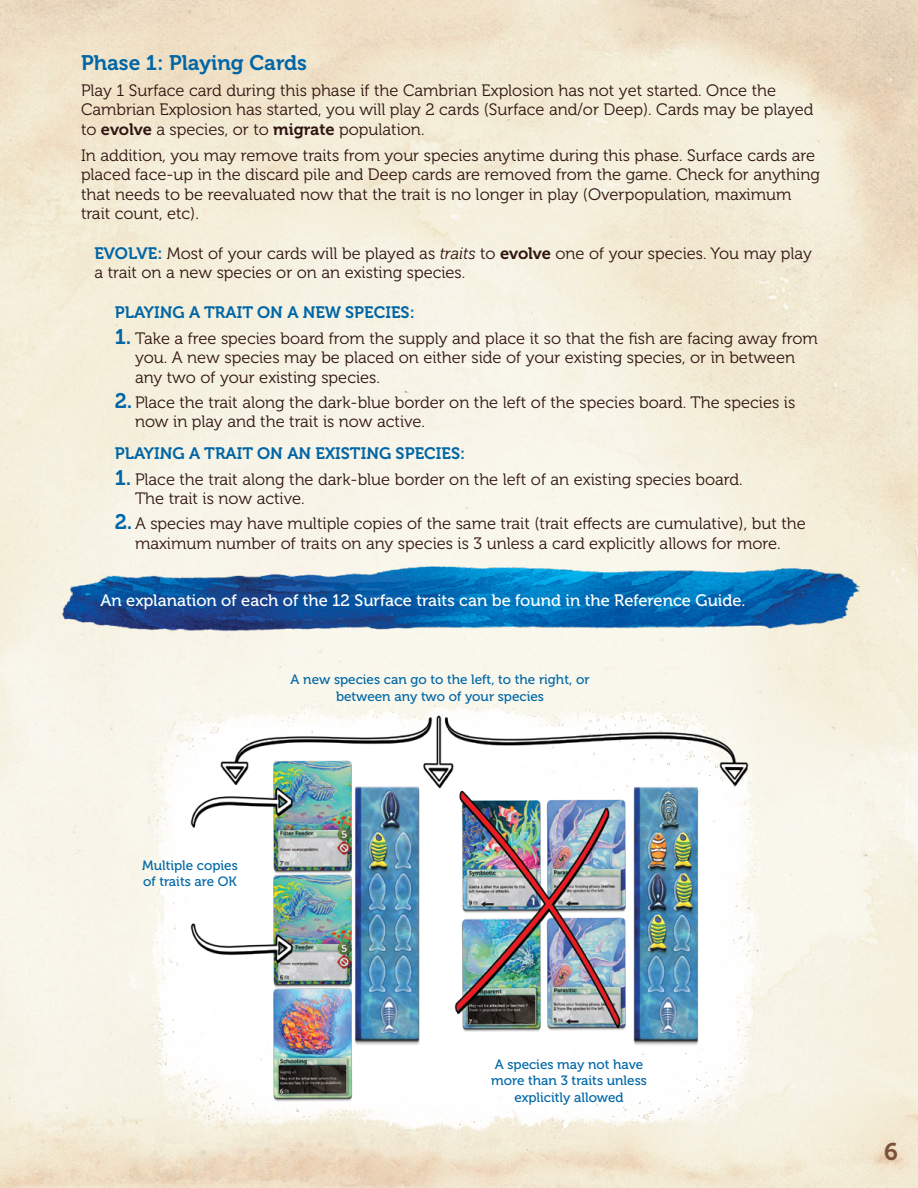
<style>
.page{position:relative;width:918px;height:1188px;background:#fff}
.page>*{position:absolute;margin:0;border:0;box-sizing:border-box;transform-origin:0 0}
.t1{font:24px "Museo 700";color:#795238}
.t2{font:21px "Museo 700";color:#0066a6}
.t3{font:16.5px/19.5px "Museo 300";color:#301411}
.t4{font:16.5px "Museo 500";color:#fff}
.t5{font:16.5px "Museo 700";color:#0066a6}
.t6{font:13.5px/16.5px "Museo 500";color:#0066a6;text-align:center}
.s1{font-family:"Museo 700"}
.s2{font-family:"Museo 700";color:#0066a6}
.s3{font-style:italic}
.s4{font-family:"Museo 700";font-size:21px;color:#0066a6}
</style>
<div class="page">
<img style="left:40px;top:557px;width:838px;height:83px">
<img style="left:146px;top:1121px;width:624px;height:25px">
<img style="left:72px;top:617px;width:760px;height:504px">
<p class="t2" style="left:81px;top:51px;width:228px">Phase 1: Playing Cards</p>
<p class="t3" style="left:81px;top:81px;width:734px">Play 1 Surface card during this phase if the Cambrian Explosion has not yet started. Once the<br>Cambrian Explosion has started, you will play 2 cards (Surface and/or Deep). Cards may be played to <span class="s1">evolve</span> a species, or to <span class="s1">migrate</span> population.</p>
<p class="t3" style="left:81px;top:146px;width:741px">In addition, you may remove traits from your species anytime during this phase. Surface cards are placed face-up in the discard pile and Deep cards are removed from the game. Check for anything that needs to be reevaluated now that the trait is no longer in play (Overpopulation, maximum trait count, etc).</p>
<p class="t3" style="left:94px;top:244px;width:719px"><span class="s2">EVOLVE:</span> Most of your cards will be played as <span class="s3">traits</span> to <span class="s1">evolve</span> one of your species. You may play a trait on a new species or on an existing species.</p>
<p class="t5" style="left:115px;top:303px;width:302px">PLAYING A TRAIT ON A NEW SPECIES:</p>
<p class="t3" style="left:135px;top:329px;width:685px;text-indent:-20px"><span class="s4">1.</span> Take a free species board from the supply and place it so that the fish are facing away from you. A new species may be placed on either side of your existing species, or in between any two of your existing species.</p>
<p class="t3" style="left:135px;top:392px;width:662px;text-indent:-20px"><span class="s4">2.</span> Place the trait along the dark-blue border on the left of the species board. The species is now in play and the trait is now active.</p>
<p class="t5" style="left:115px;top:444px;width:352px">PLAYING A TRAIT ON AN EXISTING SPECIES:</p>
<p class="t3" style="left:135px;top:470px;width:609px;text-indent:-20px"><span class="s4">1.</span> Place the trait along the dark-blue border on the left of an existing species board.<br>The trait is now active.</p>
<p class="t3" style="left:115px;top:514px;width:693px;text-align:center"><span class="s4">2.</span>A species may have multiple copies of the same trait (trait effects are cumulative), but the maximum number of traits on any species is 3 unless a card explicitly allows for more.</p>
<p class="t4" style="left:101px;top:592px;width:647px">An explanation of each of the 12 Surface traits can be found in the Reference Guide.</p>
<p class="t6" style="left:291px;top:671px;width:300px">A new species can go to the left, to the right, or between any two of your species</p>
<p class="t6" style="left:142px;top:857px;width:97px;text-align:left">Multiple copies of traits are OK</p>
<p class="t6" style="left:491px;top:1056px;width:157px">A species may not have more than 3 traits unless explicitly allowed</p>
<h1 class="t1" style="left:884px;top:1139px;width:15px">6</h1>
</div>
